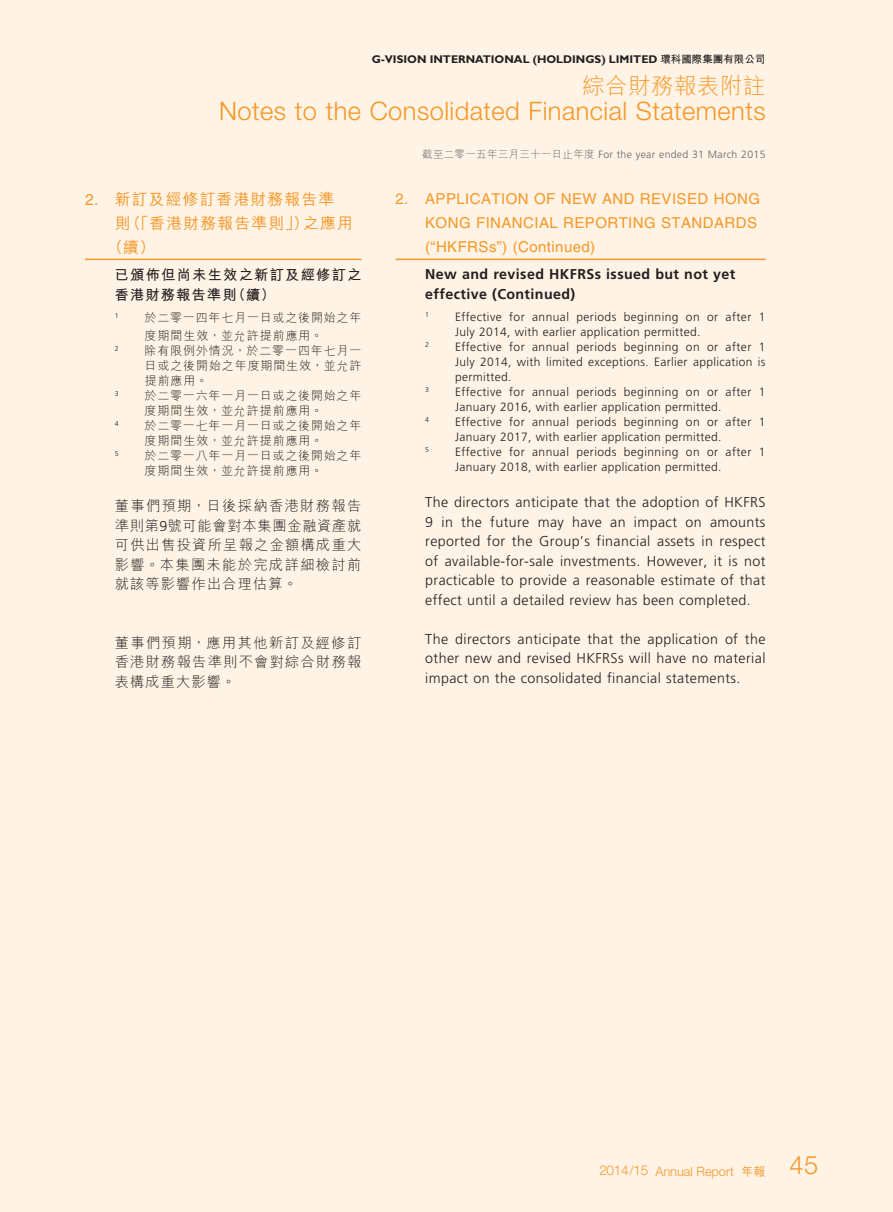
<style>
.page{position:relative;width:893px;height:1212px;background:#fef3e5}
.page>*{position:absolute;margin:0;border:0;box-sizing:border-box;transform-origin:0 0}
.t1{font:300 25.5px "Helvetica Neue LT Std";letter-spacing:.02em;color:#f79727}
.t2{font:300 22.5px "M Hei HK";letter-spacing:.02em;color:#f79727}
.t3{font:500 15.75px "M Hei HK";letter-spacing:.08em;color:#f79727}
.t4{font:15px/24px "Helvetica LT Std";letter-spacing:.03em;color:#f79727}
.t5{font:300 14.25px/19.5px "Frutiger LT Std";letter-spacing:.03em;color:#231f20;text-align:justify}
.t6{font:300 14.25px/19.5px "M Hei HK";letter-spacing:.085em;color:#231f20;text-align:justify}
.t7{font:700 14.25px/19.5px "Frutiger LT Std";letter-spacing:.03em;color:#231f20}
.t8{font:700 14.25px/19.5px "M Hei HK";letter-spacing:.085em;color:#231f20}
.t9{font:300 12.75px "Helvetica Neue LT Std";color:#f79727}
.t10{font:300 12px/15px "Frutiger LT Std";letter-spacing:.03em;color:#231f20}
.t11{font:300 12px/15px "M Hei HK";letter-spacing:.075em;color:#231f20}
.t12{font:700 11.25px "Gill Sans Std";color:#231f20}
.t13{font:300 10.5px "Frutiger LT Std";letter-spacing:.03em;color:#636366}
.t14{font:300 7.05px "Frutiger LT Std";color:#231f20}
.s1{font-family:"M Hei HK";font-size:10.5px}
.s2{font-family:"M Hei HK"}
.s3{font-family:"Helvetica LT Std";font-weight:400}
.s4{font-family:"Frutiger LT Std"}
.s5{font-size:13.5px}
.s6{font-family:"M Hei HK";font-weight:500;font-size:12px}
</style>
<div class="page">
<hr style="left:395px;top:259px;width:370px;height:1px;background:#f79727">
<hr style="left:85px;top:259px;width:276px;height:1px;background:#f79727">
<p class="t12" style="left:372px;top:53px;width:395px">G-VISION INTERNATIONAL (HOLDINGS) LIMITED <span class="s1">環科國際集團有限公司</span></p>
<h2 class="t2" style="left:583px;top:70px;width:184px">綜合財務報表附註</h2>
<h1 class="t1" style="left:219px;top:96px;width:548px">Notes to the Consolidated Financial Statements</h1>
<p class="t13" style="left:422px;top:148px;width:345px"><span class="s2">截至二零一五年三月三十一日止年度</span> For the year ended 31 March 2015</p>
<h3 class="t3" style="left:85px;top:188px;width:251px"><span class="s3">2.</span> 新訂及經修訂香港財務報告準</h3>
<h3 class="t3" style="left:115px;top:212px;width:240px">則（「香港財務報告準則」）之應用</h3>
<h3 class="t3" style="left:107px;top:236px;width:50px">（續）</h3>
<p class="t8" style="left:115px;top:264px;width:248px">已頒佈但尚未生效之新訂及經修訂之香港財務報告準則（續）</p>
<p class="t14" style="left:115px;top:311px;width:5px">1</p>
<p class="t11" style="left:145px;top:308px;width:218px;line-height:18px">於二零一四年七月一日或之後開始之年度期間生效，並允許提前應用。</p>
<p class="t14" style="left:115px;top:344px;width:5px">2</p>
<p class="t11" style="left:145px;top:342px;width:219px;text-align:justify">除有限例外情況，於二零一四年七月一日或之後開始之年度期間生效，並允許提前應用。</p>
<p class="t14" style="left:115px;top:389px;width:5px">3</p>
<p class="t11" style="left:145px;top:387px;width:218px">於二零一六年一月一日或之後開始之年度期間生效，並允許提前應用。</p>
<p class="t14" style="left:115px;top:419px;width:5px">4</p>
<p class="t11" style="left:145px;top:417px;width:218px">於二零一七年一月一日或之後開始之年度期間生效，並允許提前應用。</p>
<p class="t14" style="left:115px;top:449px;width:5px">5</p>
<p class="t11" style="left:145px;top:447px;width:218px">於二零一八年一月一日或之後開始之年度期間生效，並允許提前應用。</p>
<p class="t6" style="left:115px;top:496px;width:248px">董事們預期，日後採納香港財務報告準則第<span class="s4">9</span>號可能會對本集團金融資產就可供出售投資所呈報之金額構成重大影響。本集團未能於完成詳細檢討前就該等影響作出合理估算。</p>
<p class="t6" style="left:115px;top:632px;width:248px">董事們預期，應用其他新訂及經修訂香港財務報告準則不會對綜合財務報表構成重大影響。</p>
<p class="t4" style="left:425px;top:186px;width:336px;text-indent:-30px">2. APPLICATION OF NEW AND REVISED HONG<br>KONG FINANCIAL REPORTING STANDARDS (“HKFRSs”) (Continued)</p>
<p class="t7" style="left:425px;top:265px;width:312px">New and revised HKFRSs issued but not yet effective (Continued)</p>
<p class="t14" style="left:425px;top:310px;width:5px">1</p>
<p class="t10" style="left:455px;top:309px;width:312px">Effective for annual periods beginning on or after 1<br>July 2014, with earlier application permitted.</p>
<p class="t14" style="left:425px;top:340px;width:5px">2</p>
<p class="t10" style="left:455px;top:339px;width:312px;text-align:justify">Effective for annual periods beginning on or after 1<br>July 2014, with limited exceptions. Earlier application is permitted.</p>
<p class="t14" style="left:425px;top:385px;width:5px">3</p>
<p class="t10" style="left:455px;top:384px;width:312px">Effective for annual periods beginning on or after 1<br>January 2016, with earlier application permitted.</p>
<p class="t14" style="left:425px;top:415px;width:5px">4</p>
<p class="t10" style="left:455px;top:414px;width:312px">Effective for annual periods beginning on or after 1<br>January 2017, with earlier application permitted.</p>
<p class="t14" style="left:425px;top:445px;width:5px">5</p>
<p class="t10" style="left:455px;top:444px;width:312px">Effective for annual periods beginning on or after 1<br>January 2018, with earlier application permitted.</p>
<p class="t5" style="left:425px;top:493px;width:342px">The directors anticipate that the adoption of HKFRS 9 in the future may have an impact on amounts reported for the Group’s financial assets in respect of available-for-sale investments. However, it is not practicable to provide a reasonable estimate of that effect until a detailed review has been completed.</p>
<p class="t5" style="left:425px;top:629px;width:342px">The directors anticipate that the application of the other new and revised HKFRSs will have no material impact on the consolidated financial statements.</p>
<p class="t9" style="left:599px;top:1163px;width:168px"><span class="s5">2014 /15</span> Annual Report <span class="s6">年報</span></p>
<h1 class="t1" style="left:789px;top:1149px;width:30px">45</h1>
</div>
